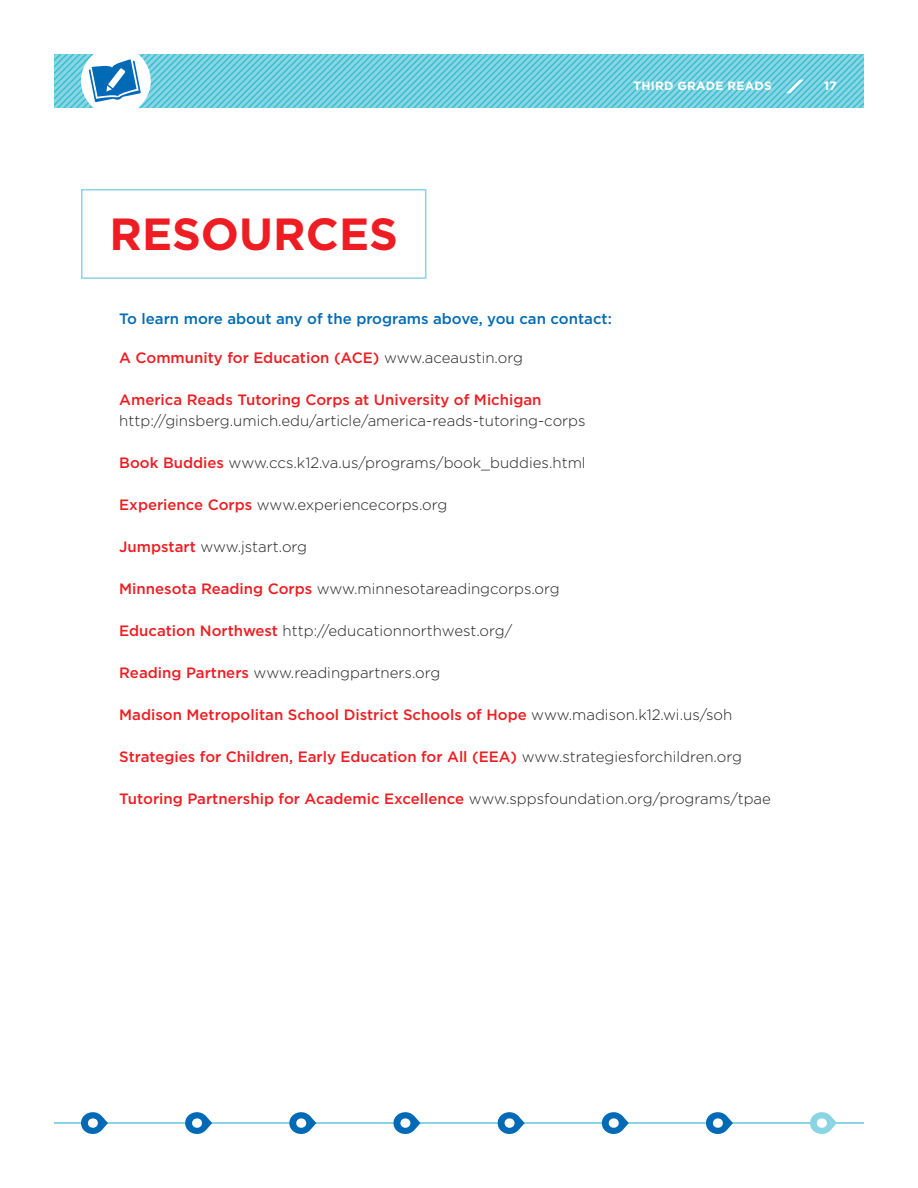
<style>
.page{position:relative;width:918px;height:1188px;background:#fff}
.page>*{position:absolute;margin:0;border:0;box-sizing:border-box;transform-origin:0 0}
.Header_30_36{font:700 45px "Gotham";color:#ee1d23}
.Body_10_14{font:300 15px/21px "Gotham";color:#231f20}
.Body_10_14-2{font:500 15px "Gotham";color:#ee1d23}
.Bullet_Numbered{font:500 15px "Gotham";color:#016ab6}
.t1{font:700 12px "Gotham";letter-spacing:.02em;color:#fff}
.s1{font-weight:300;color:#231f20}
.s2{font-weight:500;color:#ee1d23}
</style>
<div class="page">
<svg style="left:54px;top:54px;width:810px;height:54px;background:#72ccdd"></svg>
<div style="left:81px;top:189px;width:345px;height:90px;border:2px solid #8bd4e3"></div>
<hr style="left:54px;top:1122px;width:810px;height:2px;background:#8bd4e3">
<svg style="left:81px;top:1112px;width:27px;height:22px"></svg>
<svg style="left:289px;top:1112px;width:27px;height:22px"></svg>
<svg style="left:498px;top:1112px;width:27px;height:22px"></svg>
<svg style="left:706px;top:1112px;width:27px;height:22px"></svg>
<svg style="left:185px;top:1112px;width:27px;height:22px"></svg>
<svg style="left:393px;top:1112px;width:27px;height:22px"></svg>
<svg style="left:602px;top:1112px;width:27px;height:22px"></svg>
<svg style="left:810px;top:1112px;width:26px;height:22px"></svg>
<p class="Header_30_36" style="left:110px;top:208px;width:290px">RESOURCES</p>
<p class="t1" style="left:634px;top:79px;width:140px">THIRD GRADE READS</p>
<p class="t1" style="left:824px;top:79px;width:14px">17</p>
<p class="Bullet_Numbered" style="left:119px;top:310px;width:494px">To learn more about any of the programs above, you can contact:</p>
<p class="Body_10_14-2" style="left:119px;top:349px;width:405px">A Community for Education (ACE) <span class="s1">www.aceaustin.org</span></p>
<p class="Body_10_14" style="left:119px;top:389px;width:468px"><span class="s2">America Reads Tutoring Corps at University of Michigan </span>http://ginsberg.umich.edu/article/america-reads-tutoring-corps</p>
<p class="Body_10_14" style="left:119px;top:452px;width:468px"><span class="s2">Book Buddies</span> www.ccs.k12.va.us/programs/book_buddies.html</p>
<p class="Body_10_14" style="left:119px;top:494px;width:330px"><span class="s2">Experience Corps</span> www.experiencecorps.org</p>
<p class="Body_10_14" style="left:119px;top:536px;width:189px"><span class="s2">Jumpstart</span> www.jstart.org</p>
<p class="Body_10_14" style="left:119px;top:578px;width:442px"><span class="s2">Minnesota Reading Corps</span> www.minnesotareadingcorps.org</p>
<p class="Body_10_14" style="left:119px;top:620px;width:394px"><span class="s2">Education Northwest</span> http://educationnorthwest.org/</p>
<p class="Body_10_14" style="left:119px;top:662px;width:323px"><span class="s2">Reading Partners</span> www.readingpartners.org</p>
<p class="Body_10_14-2" style="left:119px;top:706px;width:615px">Madison Metropolitan School District Schools of Hope <span class="s1">www.madison.k12.wi.us/soh</span></p>
<p class="Body_10_14-2" style="left:119px;top:748px;width:624px">Strategies for Children, Early Education for All (EEA) <span class="s1">www.strategiesforchildren.org</span></p>
<p class="Body_10_14-2" style="left:119px;top:790px;width:653px">Tutoring Partnership for Academic Excellence <span class="s1">www.sppsfoundation.org/programs/tpae</span></p>
</div>
